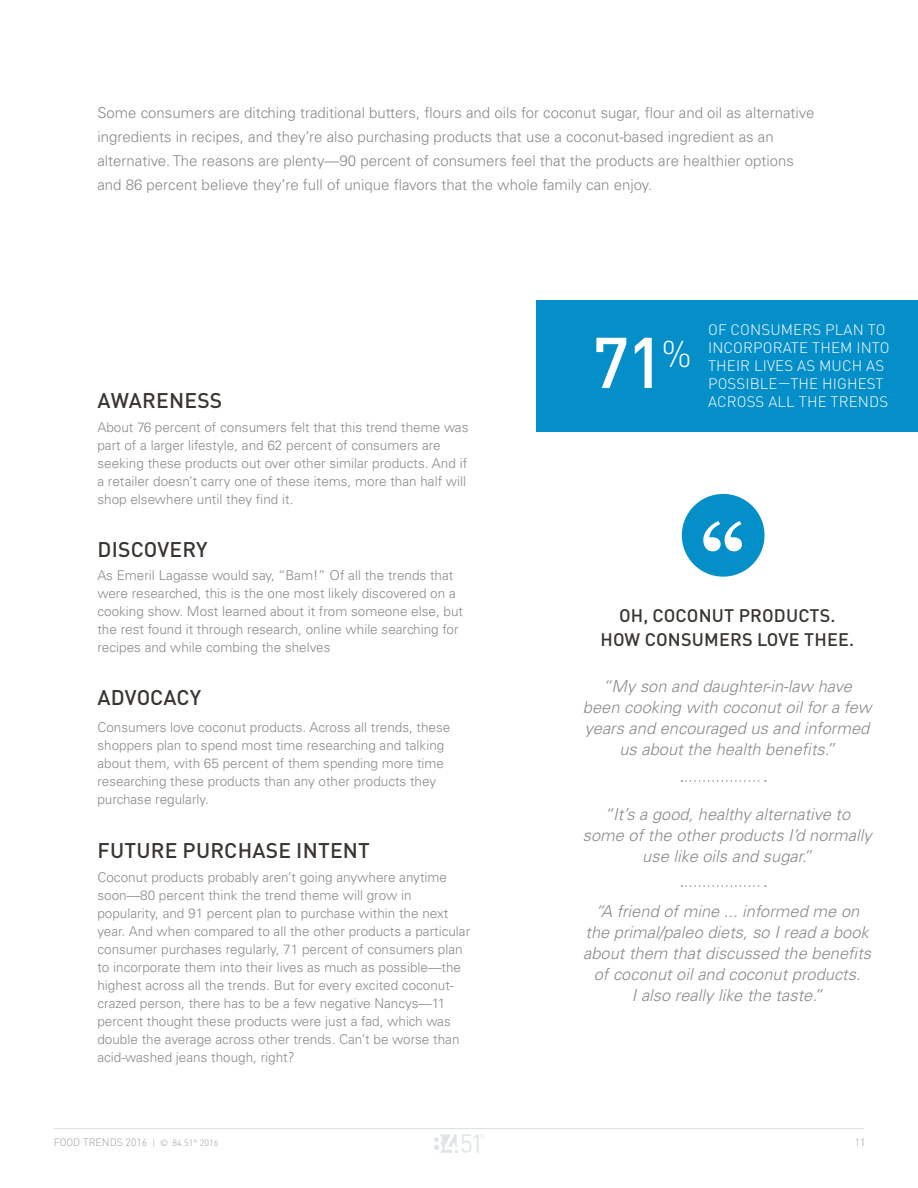
<style>
.page{position:relative;width:918px;height:1188px;background:#fff}
.page>*{position:absolute;margin:0;border:0;box-sizing:border-box;transform-origin:0 0}
.t1{font:700 88.5px "Georgia";color:#fff}
.t2{font:500 70.5px "DINOT";color:#fff}
.t3{font:500 21px "DINOT";letter-spacing:.01em;color:#393631}
.t4{font:500 18px/23.2px "DINOT";letter-spacing:.01em;color:#393631;text-align:center}
.t5{font:italic 300 16.5px/21px "Univers";color:#8d8a89;text-align:center}
.t6{font:300 15px/24px "Univers";color:#8d8a89}
.t7{font:300 15px/18px "DINOT";letter-spacing:.01em;color:#fff}
.t8{font:300 13.5px/18px "Univers";color:#8d8a89}
.t9{font:300 10.5px "DINOT";color:#a09c9b}
.s1{font-size:9px}
</style>
<div class="page">
<hr style="left:54px;top:1128px;width:810px;height:1px;background:#dde3e5">
<svg style="left:434px;top:1134px;width:50px;height:19px"></svg>
<div style="left:536px;top:300px;width:382px;height:132px;background:#058fc8"></div>
<div style="left:682px;top:494px;width:83px;height:83px;background:#058fc8;border-radius:50%"></div>
<svg style="left:681px;top:780px;width:85px;height:2px"></svg>
<svg style="left:681px;top:885px;width:85px;height:2px"></svg>
<p class="t6" style="left:97px;top:101px;width:718px">Some consumers are ditching traditional butters, flours and oils for coconut sugar, flour and oil as alternative ingredients in recipes, and they’re also purchasing products that use a coconut-based ingredient as an alternative. The reasons are plenty—90 percent of consumers feel that the products are healthier options and 86 percent believe they’re full of unique flavors that the whole family can enjoy.</p>
<h3 class="t3" style="left:98px;top:387px;width:126px">AWARENESS</h3>
<p class="t8" style="left:97px;top:419px;width:373px">About 76 percent of consumers felt that this trend theme was part of a larger lifestyle, and 62 percent of consumers are seeking these products out over other similar products. And if a retailer doesn’t carry one of these items, more than half will shop elsewhere until they find it.</p>
<h3 class="t3" style="left:98px;top:536px;width:112px">DISCOVERY</h3>
<p class="t8" style="left:97px;top:567px;width:367px">As Emeril Lagasse would say, “Bam!” Of all the trends that were researched, this is the one most likely discovered on a cooking show. Most learned about it from someone else, but the rest found it through research, online while searching for recipes and while combing the shelves</p>
<h3 class="t3" style="left:98px;top:684px;width:105px">ADVOCACY</h3>
<p class="t8" style="left:97px;top:718px;width:354px">Consumers love coconut products. Across all trends, these shoppers plan to spend most time researching and talking about them, with 65 percent of them spending more time researching these products than any other products they purchase regularly.</p>
<h3 class="t3" style="left:98px;top:837px;width:274px">FUTURE PURCHASE INTENT</h3>
<p class="t8" style="left:97px;top:868px;width:374px">Coconut products probably aren’t going anywhere anytime soon—80 percent think the trend theme will grow in popularity, and 91 percent plan to purchase within the next year. And when compared to all the other products a particular consumer purchases regularly, 71 percent of consumers plan to incorporate them into their lives as much as possible—the highest across all the trends. But for every excited coconut&shy;crazed person, there has to be a few negative Nancys—11 percent thought these products were just a fad, which was double the average across other trends. Can’t be worse than acid-washed jeans though, right?</p>
<h2 class="t2" style="left:592px;top:317px;width:101px">71<sup>%</sup></h2>
<p class="t7" style="left:708px;top:321px;width:183px">OF CONSUMERS PLAN TO<br>INCORPORATE THEM INTO<br>THEIR LIVES AS MUCH AS<br>POSSIBLE—THE HIGHEST<br>ACROSS ALL THE TRENDS</p>
<h1 class="t1" style="left:700px;top:490px;width:47px">“</h1>
<h3 class="t4" style="left:600px;top:604px;width:255px">OH, COCONUT PRODUCTS.<br>HOW CONSUMERS LOVE THEE.</h3>
<p class="t5" style="left:583px;top:676px;width:290px">“My son and daughter-in-law have been cooking with coconut oil for a few years and encouraged us and informed us about the health benefits.”</p>
<p class="t5" style="left:583px;top:803px;width:290px">“It’s a good, healthy alternative to some of the other products I’d normally use like oils and sugar.”</p>
<p class="t5" style="left:583px;top:901px;width:289px">“A friend of mine ... informed me on the primal/paleo diets, so I read a book about them that discussed the benefits of coconut oil and coconut products.<br>I also really like the taste.”</p>
<p class="t9" style="left:54px;top:1135px;width:166px">FOOD TRENDS 2016 <span class="s1">| © 84.51° 2016</span></p>
<p class="t9" style="left:855px;top:1135px;width:12px">11</p>
</div>
